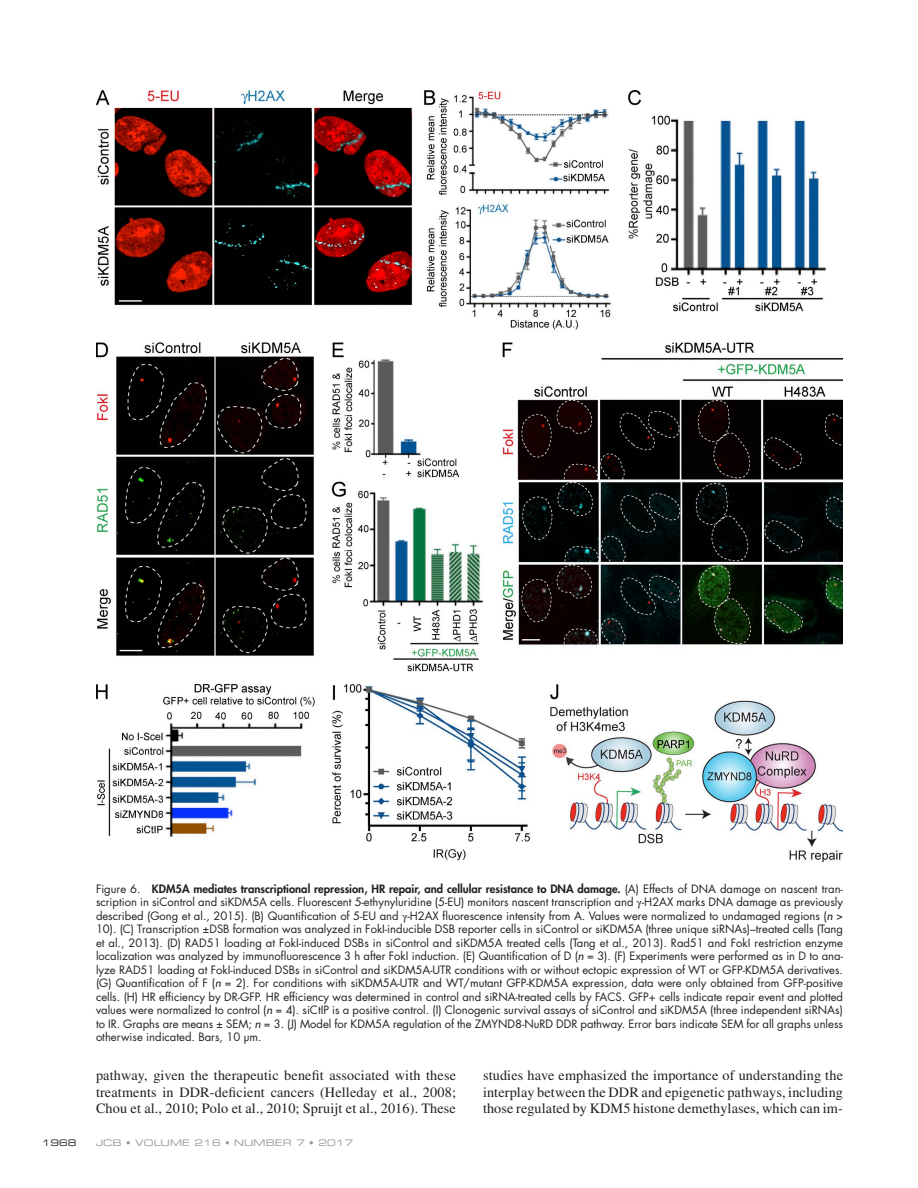
<style>
.page{position:relative;width:918px;height:1188px;background:#fff}
.page>*{position:absolute;margin:0;border:0;box-sizing:border-box;transform-origin:0 0}
.t1{font:14.25px/16.5px "Times LT Std";letter-spacing:.01em;color:#231f20;text-align:justify}
.t2{font:11.25px/13.5px "Futura Std";color:#231f20;text-align:justify}
.t3{font:9px "Eurostile LT Std Ex 2";letter-spacing:.01em;color:#949698}
.t4{font:9px "Eurostile LT Std Ex 2";color:#231f20}
.s1{font-weight:800}
.s2{font-family:"STIX General"}
.s3{font-weight:500;font-style:italic}
</style>
<div class="page">
<img style="left:97px;top:90px;width:745px;height:771px">
<p class="t2" style="left:96px;top:882px;width:749px">Figure 6. <span class="s1">KDM5A mediates transcriptional repression, HR repair, and cellular resistance to DNA damage.</span> (A) Effects of DNA damage on nascent tran&shy;scription in siControl and siKDM5A cells. Fluorescent 5-ethynyluridine (5-EU) monitors nascent transcription and <span class="s2">γ</span>-H2AX marks DNA damage as previously described (Gong et al., 2015). (B) Quantification of 5-EU and <span class="s2">γ</span>-H2AX fluorescence intensity from A. Values were normalized to undamaged regions (<span class="s3">n</span> &gt; 10). (C) Transcription ±DSB formation was analyzed in FokI-inducible DSB reporter cells in siControl or siKDM5A (three unique siRNAs)–treated cells (Tang et al., 2013). (D) RAD51 loading at FokI-induced DSBs in siControl and siKDM5A treated cells (Tang et al., 2013). Rad51 and FokI restriction enzyme localization was analyzed by immunofluorescence 3 h after FokI induction. (E) Quantification of D (<span class="s3">n</span> = 3). (F) Experiments were performed as in D to ana&shy;lyze RAD51 loading at FokI-induced DSBs in siControl and siKDM5A-UTR conditions with or without ectopic expression of WT or GFP-KDM5A derivatives. (G) Quantification of F (<span class="s3">n</span> = 2). For conditions with siKDM5A-UTR and WT/mutant GFP-KDM5A expression, data were only obtained from GFP-positive cells. (H) HR efficiency by DR-GFP. HR efficiency was determined in control and siRNA-treated cells by FACS. GFP+ cells indicate repair event and plotted values were normalized to control (<span class="s3">n</span> = 4). siCtIP is a positive control. (I) Clonogenic survival assays of siControl and siKDM5A (three independent siRNAs) to IR. Graphs are means ± SEM; <span class="s3">n</span> = 3. (J) Model for KDM5A regulation of the ZMYND8-NuRD DDR pathway. Error bars indicate SEM for all graphs unless otherwise indicated. Bars, 10 µm.</p>
<p class="t1" style="left:96px;top:1067px;width:362px">pathway, given the therapeutic benefit associated with these treatments in DDR-deficient cancers (Helleday et al., 2008; Chou et al., 2010; Polo et al., 2010; Spruijt et al., 2016). These</p>
<p class="t1" style="left:483px;top:1067px;width:362px">studies have emphasized the importance of understanding the interplay between the DDR and epigenetic pathways, including those regulated by KDM5 histone demethylases, which can im-</p>
<p class="t4" style="left:42px;top:1136px;width:36px">1968</p>
<p class="t3" style="left:96px;top:1136px;width:259px">JCB • VOLUME 216 • NUMBER 7 • 2017</p>
</div>
